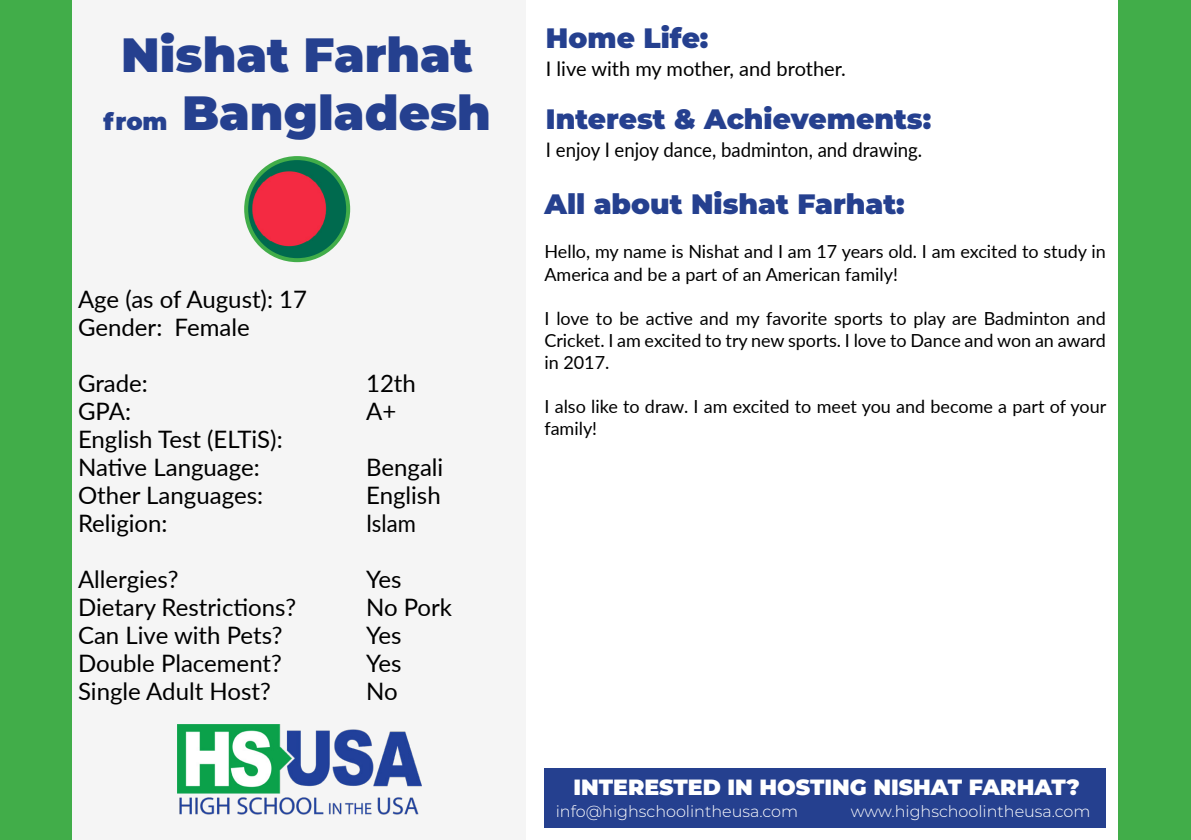
<style>
.page{position:relative;width:1191px;height:840px;background:#fff}
.page>*{position:absolute;margin:0;border:0;box-sizing:border-box;transform-origin:0 0}
.t1{font:900 48px/57.6px "Montserrat";color:#25408f;text-align:center}
.t2{font:900 28px "Montserrat";color:#25408f}
.t3{font:24px/28px "Lato";color:#000}
.t4{font:24px "Lato";color:#000;scale:.92 1}
.t5{font:900 22px "Montserrat";color:#fff}
.t6{font:20px "Lato";color:#000;scale:.93 1}
.t7{font:20px "Lato";color:#000}
.t8{font:18px/22px "Lato";color:#000}
.t9{font:300 16px "Montserrat";color:#fff}
.s1{font-size:24px}
</style>
<div class="page">
<div style="left:0;top:0;width:72px;height:839px;background:#41ad49"></div>
<div style="left:1119px;top:0;width:72px;height:839px;background:#41ad49"></div>
<div style="left:72px;top:0;width:454px;height:839px;background:#f5f5f5"></div>
<img style="left:246px;top:158px;width:102px;height:102px;border-radius:51px">
<div style="left:244px;top:156px;width:106px;height:106px;border:4px solid #41ad49;border-radius:50%"></div>
<img style="left:178px;top:724px;width:244px;height:91px">
<div style="left:544px;top:767px;width:562px;height:59px;background:#25408f"></div>
<h1 class="t1" style="left:103px;top:23px;width:389px">Nishat Farhat <span class="s1">from</span> Bangladesh</h1>
<h3 class="t3" style="left:78px;top:284px;width:230px">Age (as of August): 17<br>Gender: Female</h3>
<h3 class="t3" style="left:78px;top:368px;width:71px">Grade:</h3>
<h3 class="t3" style="left:366px;top:368px;width:51px">12th</h3>
<h3 class="t3" style="left:78px;top:396px;width:54px">GPA:</h3>
<h3 class="t3" style="left:366px;top:396px;width:32px">A+</h3>
<h3 class="t3" style="left:78px;top:424px;width:206px">English Test (ELTiS):<br>Native Language:</h3>
<h3 class="t3" style="left:366px;top:452px;width:79px">Bengali</h3>
<h3 class="t3" style="left:78px;top:480px;width:186px">Other Languages:</h3>
<h3 class="t3" style="left:366px;top:480px;width:76px">English</h3>
<h3 class="t3" style="left:78px;top:508px;width:91px">Religion:</h3>
<h3 class="t4" style="left:366px;top:506px;width:56px">Islam</h3>
<h3 class="t3" style="left:78px;top:564px;width:102px">Allergies?</h3>
<h3 class="t3" style="left:366px;top:564px;width:37px">Yes</h3>
<h3 class="t3" style="left:78px;top:592px;width:220px">Dietary Restrictions?</h3>
<h3 class="t3" style="left:366px;top:592px;width:88px">No Pork</h3>
<h3 class="t3" style="left:78px;top:620px;width:206px">Can Live with Pets?</h3>
<h3 class="t3" style="left:366px;top:620px;width:37px">Yes</h3>
<h3 class="t3" style="left:78px;top:648px;width:205px">Double Placement?</h3>
<h3 class="t3" style="left:366px;top:648px;width:37px">Yes</h3>
<h3 class="t3" style="left:78px;top:676px;width:194px">Single Adult Host?</h3>
<h3 class="t3" style="left:366px;top:676px;width:33px">No</h3>
<h2 class="t2" style="left:546px;top:17px;width:164px">Home Life:</h2>
<p class="t7" style="left:546px;top:55px;width:302px">I live with my mother, and brother.</p>
<h2 class="t2" style="left:546px;top:98px;width:387px">Interest &amp; Achievements:</h2>
<p class="t6" style="left:546px;top:136px;width:406px">I enjoy I enjoy dance, badminton, and drawing.</p>
<h2 class="t2" style="left:544px;top:183px;width:362px">All about Nishat Farhat:</h2>
<p class="t8" style="left:544px;top:240px;width:563px">Hello, my name is Nishat and I am 17 years old. I am excited to study in<br>America and be a part of an American family!</p>
<p class="t8" style="left:544px;top:306px;width:563px;text-align:justify">I love to be active and my favorite sports to play are Badminton and Cricket. I am excited to try new sports. I love to Dance and won an award in 2017.</p>
<p class="t8" style="left:544px;top:394px;width:563px">I also like to draw. I am excited to meet you and become a part of your family!</p>
<p class="t5" style="left:573px;top:769px;width:508px">INTERESTED IN HOSTING NISHAT FARHAT?</p>
<p class="t9" style="left:556px;top:799px;width:244px">info@highschoolintheusa.com</p>
<p class="t9" style="left:850px;top:799px;width:241px">www.highschoolintheusa.com</p>
</div>
